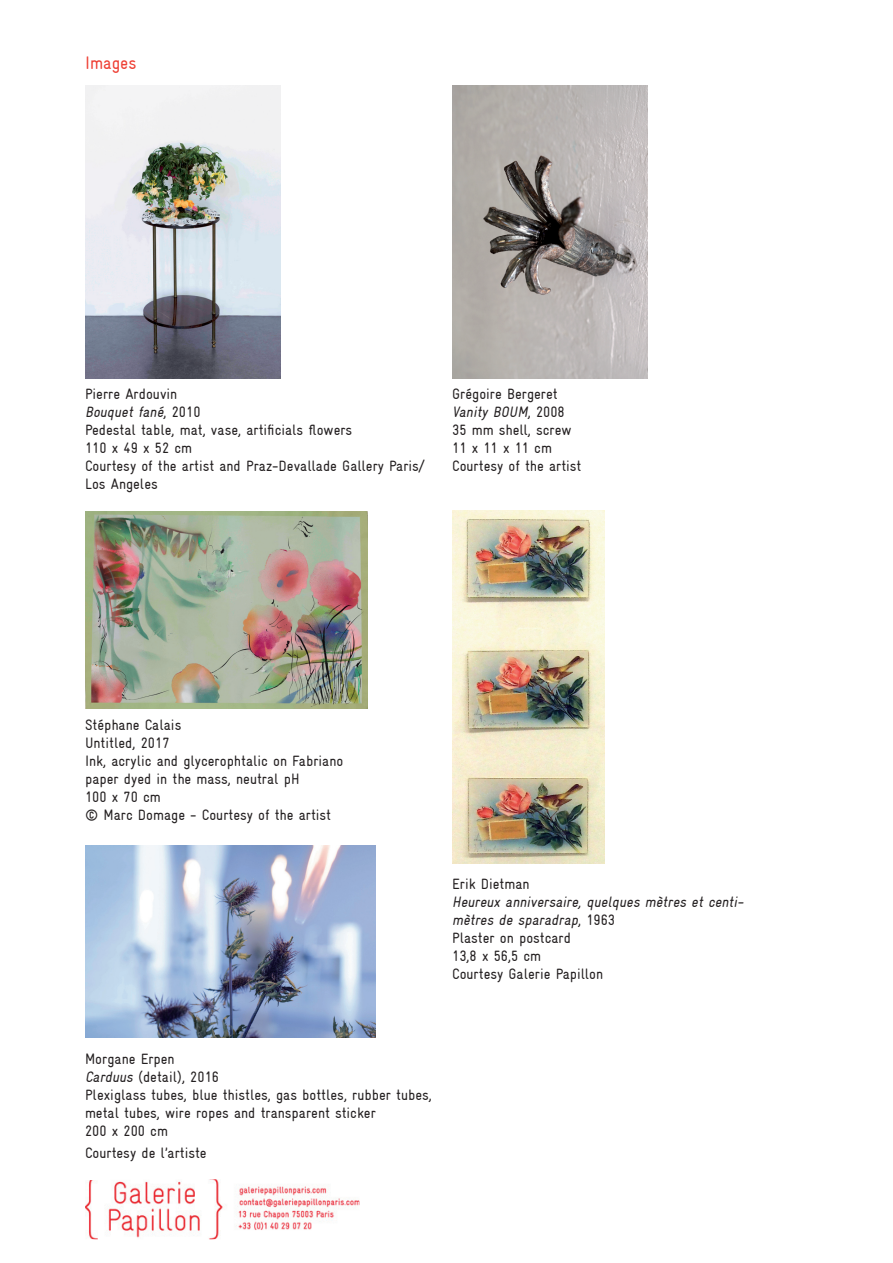
<style>
.page{position:relative;width:893px;height:1263px;background:#fff}
.page>*{position:absolute;margin:0;border:0;box-sizing:border-box;transform-origin:0 0}
.t1{font:condensed 18px "Gravur";color:#ee3f34}
.t2{font:condensed 15px/18px "Gravur";color:#231f20}
.t3{font:italic condensed 15px/18px "Gravur";color:#231f20}
.s1{font-style:italic}
.s2{font-style:normal}
</style>
<div class="page">
<img style="left:85px;top:511px;width:282px;height:197px">
<img style="left:85px;top:845px;width:291px;height:193px">
<img style="left:85px;top:85px;width:196px;height:293px">
<img style="left:85px;top:1179px;width:274px;height:60px">
<img style="left:452px;top:85px;width:196px;height:293px">
<img style="left:452px;top:510px;width:153px;height:353px">
<p class="t1" style="left:85px;top:53px;width:53px">Images</p>
<p class="t2" style="left:85px;top:385px;width:341px">Pierre Ardouvin<br><span class="s1">Bouquet fané</span>, 2 0 1 0<br>Pedestal table, mat, vase, artificials flowers<br>110 x 49 x 52 cm<br>Courtesy of the artist and Praz-Devallade Gallery Paris/<br>Los Angeles</p>
<p class="t2" style="left:452px;top:385px;width:131px">Grégoire Bergeret<br><span class="s1">Vanity BOUM</span>, 2 0 0 8<br>35 mm shell, screw<br>11 x 11 x 11 cm<br>Courtesy of the artist</p>
<p class="t2" style="left:85px;top:716px;width:260px">Stéphane Calais<br>Untitled, 2017<br>Ink, acrylic and glycerophtalic on Fabriano paper dyed in the mass, neutral pH<br>100 x 70 cm<br>© Marc Domage - Courtesy of the artist</p>
<p class="t2" style="left:452px;top:875px;width:79px">Erik Dietman</p>
<p class="t3" style="left:452px;top:893px;width:296px">Heureux anniversaire, quelques mètres et centi&shy;mètres de sparadrap<span class="s2">, 1 9 6 3<br>Plaster on postcard<br>13,8 x 56,5 cm<br>Courtesy Galerie Papillon</span></p>
<p class="t2" style="left:85px;top:1050px;width:348px">Morgane Erpen<br><span class="s1">Carduus</span> (detail), 2016<br>Plexiglass tubes, blue thistles, gas bottles, rubber tubes, metal tubes, wire ropes and transparent sticker<br>200 x 200 cm</p>
<p class="t2" style="left:85px;top:1143px;width:123px">Courtesy de l’artiste</p>
</div>
